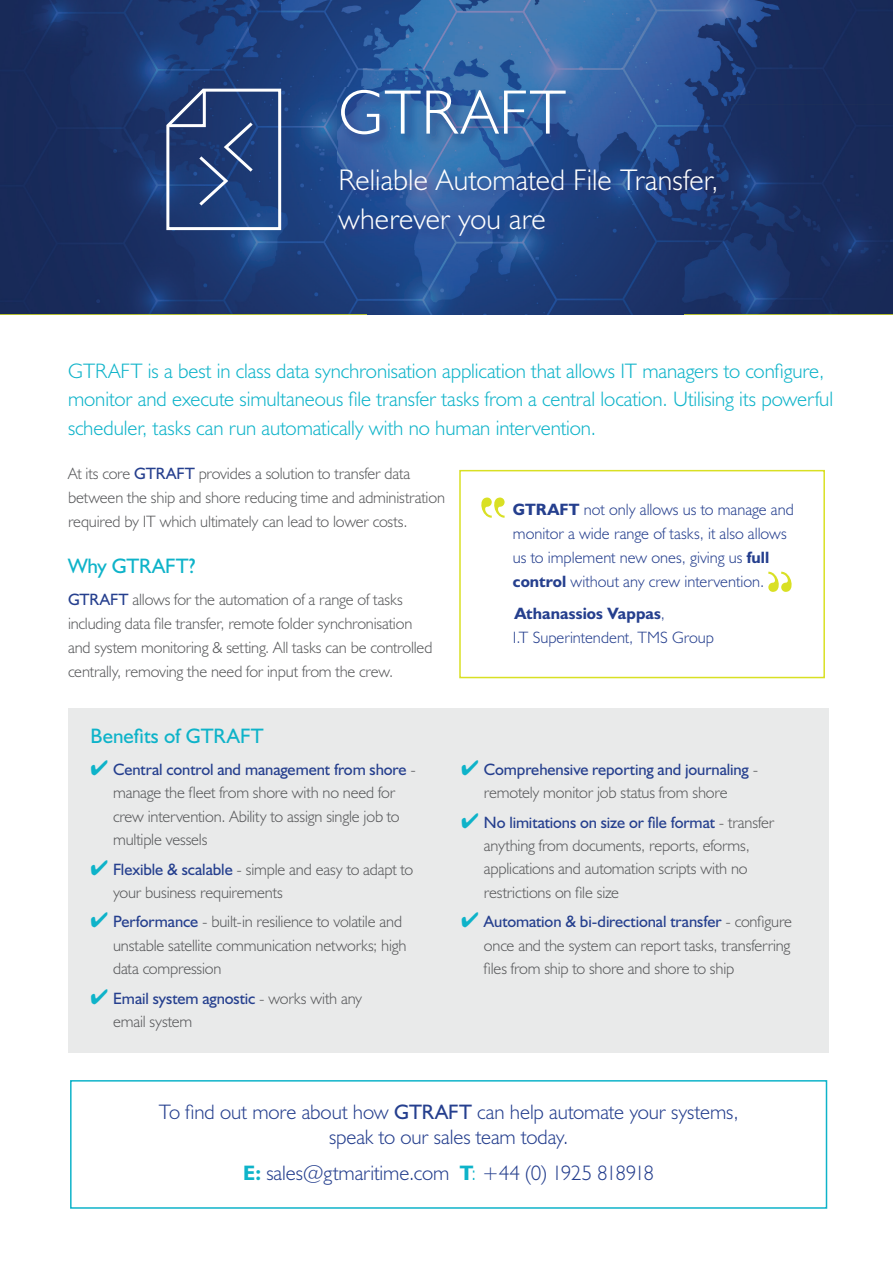
<style>
.page{position:relative;width:893px;height:1263px;background:#fff}
.page>*{position:absolute;margin:0;border:0;box-sizing:border-box;transform-origin:0 0}
.t1{font:300 63px "Humanist 521 BT";letter-spacing:.025em;color:#fff}
.t2{font:300 30px/39px "Humanist 521 BT";letter-spacing:.005em;color:#fff}
.t3{font:300 21px/28.5px "Humanist 521 BT";letter-spacing:-.005em;color:#0eb3c9}
.t4{font:300 21px/25.5px "Humanist 521 BT";letter-spacing:-.005em;color:#253f8e;text-align:center}
.t5{font:21px "Humanist 521 BT";color:#0eb3c9}
.t6{font:300 16.5px/23.2px "Humanist 521 BT";letter-spacing:-.01em;color:#57585a}
.t7{font:300 16.5px/24px "Humanist 521 BT";color:#253f8e}
.t8{font:16.5px/23.2px "Humanist 521 BT";letter-spacing:-.005em;color:#253f8e;text-align:center}
.s1{font-weight:400;color:#253f8e}
.s2{font-weight:700}
.s3{color:#0eb3c9}
.s4{font-weight:300;color:#57585a}
.s5{font-weight:400}
.s6{font-weight:700;color:#0eb3c9}
</style>
<div class="page">
<div style="left:459px;top:470px;width:366px;height:208px;background:#fff;border:2px solid #d9e024"></div>
<svg style="left:481px;top:497px;width:24px;height:21px"></svg>
<svg style="left:768px;top:572px;width:24px;height:20px"></svg>
<div style="left:70px;top:1080px;width:757px;height:129px;background:#fff;border:2px solid #0eb3c9"></div>
<div style="left:69px;top:708px;width:760px;height:345px;background:#e9eaea"></div>
<img style="left:0;top:0;width:367px;height:314px">
<img style="left:367px;top:0;width:526px;height:104px">
<img style="left:683px;top:104px;width:210px;height:210px">
<img style="left:367px;top:250px;width:316px;height:64px">
<img style="left:337px;top:88px;width:393px;height:162px">
<svg style="left:164px;top:87px;width:119px;height:145px;background:#375286"></svg>
<h1 class="t1" style="left:338px;top:73px;width:229px">GTRAFT</h1>
<h2 class="t2" style="left:338px;top:159px;width:382px">Reliable Automated File Transfer, wherever you are</h2>
<p class="t3" style="left:68px;top:356px;width:766px">GTRAFT is a best in class data synchronisation application that allows IT managers to configure, monitor and execute simultaneous file transfer tasks from a central location. Utilising its powerful scheduler, tasks can run automatically with no human intervention.</p>
<p class="t6" style="left:68px;top:461px;width:378px;line-height:24px">At its core <span class="s1">GTRAFT</span> provides a solution to transfer data between the ship and shore reducing time and administration required by IT which ultimately can lead to lower costs.</p>
<p class="t5" style="left:68px;top:552px;width:129px">Why GTRAFT?</p>
<p class="t6" style="left:68px;top:587px;width:366px;line-height:24px"><span class="s1">GTRAFT</span> allows for the automation of a range of tasks including data file transfer, remote folder synchronisation and system monitoring &amp; setting. All tasks can be controlled centrally, removing the need for input from the crew.</p>
<p class="t7" style="left:513px;top:497px;width:283px"><span class="s2">GTRAFT</span> not only allows us to manage and monitor a wide range of tasks, it also allows us to implement new ones, giving us <span class="s2">full control</span> without any crew intervention.</p>
<p class="t7" style="left:513px;top:601px;width:203px"><span class="s2">Athanassios Vappas</span>,<br>I.T Superintendent, TMS Group</p>
<p class="t5" style="left:90px;top:723px;width:175px">Benefits of GTRAFT</p>
<p class="t6" style="left:113px;top:757px;width:304px;text-indent:-23px"><span class="s3">✔</span> <span class="s1">Central control and management from shore</span> - manage the fleet from shore with no need for crew intervention. Ability to assign single job to multiple vessels</p>
<p class="t6" style="left:113px;top:857px;width:302px;text-indent:-23px"><span class="s3">✔</span> <span class="s1">Flexible &amp; scalable</span> - simple and easy to adapt to your business requirements</p>
<p class="t6" style="left:113px;top:910px;width:295px;text-indent:-23px"><span class="s3">✔</span> <span class="s1">Performance</span> - built-in resilience to volatile and unstable satellite communication networks; high data compression</p>
<p class="t6" style="left:113px;top:986px;width:251px;text-indent:-23px"><span class="s3">✔</span> <span class="s1">Email system agnostic</span> - works with any email system</p>
<p class="t8" style="left:461px;top:757px;width:298px"><span class="s3">✔</span> Comprehensive reporting and journaling <span class="s4">- remotely monitor job status from shore</span></p>
<p class="t6" style="left:484px;top:810px;width:292px;text-indent:-23px"><span class="s3">✔</span> <span class="s1">No limitations on size or file format</span> - transfer anything from documents, reports, eforms, applications and automation scripts with no restrictions on file size</p>
<p class="t6" style="left:484px;top:910px;width:310px;text-align:justify;text-indent:-23px"><span class="s3">✔</span> <span class="s1">Automation &amp; bi-directional transfer</span> - configure once and the system can report tasks, transferring files from ship to shore and shore to ship</p>
<p class="t4" style="left:159px;top:1098px;width:581px">To find out more about how <span class="s5">GTRAFT</span> can help automate your systems, speak to our sales team today.</p>
<p class="t4" style="left:243px;top:1160px;width:413px"><span class="s6">E:</span> sales@gtmaritime.com <span class="s6">T</span><span class="s3">:</span> +44 (0) 1925 818918</p>
</div>
